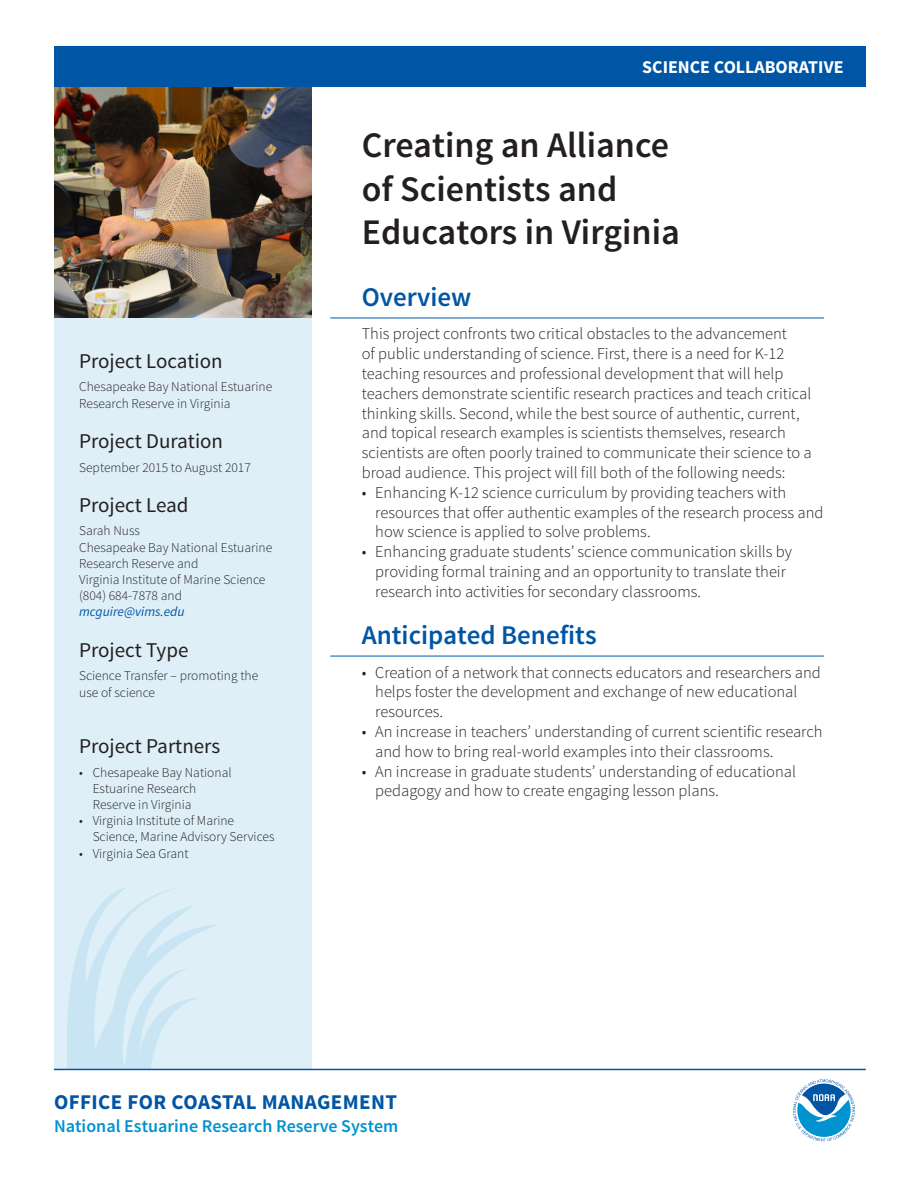
<style>
.page{position:relative;width:918px;height:1188px;background:#fff}
.page>*{position:absolute;margin:0;border:0;box-sizing:border-box;transform-origin:0 0}
.t1{font:600 36px/43.2px "Source Sans Pro";color:#231f20}
.t2{font:600 27px "Source Sans Pro";color:#0155a5}
.h2_side{font:21px "Source Sans Pro";color:#231f20}
.ocm{font:700 21px "Source Sans Pro";letter-spacing:.02em;color:#0155a5}
.nerrs{font:600 18px "Source Sans Pro";color:#0093d0}
.title_header{font:700 18px "Source Sans Pro";color:#fff}
.t3{font:300 16.5px/19.8px "Source Sans Pro";color:#231f20}
.p_side{font:300 13.5px/16.2px "Source Sans Pro";color:#231f20}
.s1{font-weight:400;font-style:italic;color:#0155a5}
</style>
<div class="page">
<img style="left:54px;top:87px;width:258px;height:232px">
<div style="left:54px;top:46px;width:812px;height:41px;background:#0155a5"></div>
<hr style="left:330px;top:318px;width:494px;height:1px;background:#0155a5">
<hr style="left:330px;top:656px;width:494px;height:1px;background:#0155a5">
<div style="left:54px;top:319px;width:258px;height:750px;background:#dfeff8"></div>
<svg style="left:65px;top:887px;width:155px;height:182px"></svg>
<hr style="left:54px;top:1069px;width:812px;height:1px;background:#0155a5">
<svg style="left:793px;top:1079px;width:62px;height:62px"></svg>
<p class="h2_side" style="left:79px;top:348px;width:145px">Project Location</p>
<p class="p_side" style="left:79px;top:379px;width:195px">Chesapeake Bay National Estuarine<br>Research Reserve in Virginia</p>
<p class="h2_side" style="left:79px;top:428px;width:145px">Project Duration</p>
<p class="p_side" style="left:79px;top:459px;width:173px">September 2015 to August 2017</p>
<p class="h2_side" style="left:79px;top:492px;width:111px">Project Lead</p>
<p class="p_side" style="left:79px;top:523px;width:62px">Sarah Nuss</p>
<p class="p_side" style="left:79px;top:539px;width:195px">Chesapeake Bay National Estuarine<br>Research Reserve and</p>
<p class="p_side" style="left:79px;top:572px;width:188px">Virginia Institute of Marine Science</p>
<p class="p_side" style="left:79px;top:588px;width:107px">(804) 684-7878 and <span class="s1">mcguire@vims.edu</span></p>
<p class="h2_side" style="left:79px;top:637px;width:111px">Project Type</p>
<p class="p_side" style="left:79px;top:668px;width:181px">Science Transfer – promoting the use of science</p>
<p class="h2_side" style="left:79px;top:733px;width:142px">Project Partners</p>
<p class="p_side" style="left:93px;top:764px;width:140px;text-indent:-14px">• Chesapeake Bay National<br>Estuarine Research<br>Reserve in Virginia</p>
<p class="p_side" style="left:93px;top:813px;width:183px;text-indent:-14px">• Virginia Institute of Marine<br>Science, Marine Advisory Services</p>
<p class="p_side" style="left:79px;top:845px;width:111px">• Virginia Sea Grant</p>
<p class="title_header" style="left:642px;top:55px;width:203px">SCIENCE COLLABORATIVE</p>
<p class="t1" style="left:362px;top:125px;width:320px">Creating an Alliance of Scientists and<br>Educators in Virginia</p>
<p class="t2" style="left:362px;top:280px;width:111px">Overview</p>
<p class="t3" style="left:362px;top:324px;width:452px">This project confronts two critical obstacles to the advancement<br>of public understanding of science. First, there is a need for K-12 teaching resources and professional development that will help teachers demonstrate scientific research practices and teach critical thinking skills. Second, while the best source of authentic, current, and topical research examples is scientists themselves, research scientists are often poorly trained to communicate their science to a broad audience. This project will fill both of the following needs:</p>
<p class="t3" style="left:375px;top:483px;width:450px;text-indent:-14px">• Enhancing K-12 science curriculum by providing teachers with resources that offer authentic examples of the research process and how science is applied to solve problems.</p>
<p class="t3" style="left:375px;top:542px;width:418px;text-indent:-14px">• Enhancing graduate students’ science communication skills by providing formal training and an opportunity to translate their research into activities for secondary classrooms.</p>
<p class="t2" style="left:362px;top:618px;width:236px">Anticipated Benefits</p>
<p class="t3" style="left:375px;top:662px;width:447px;text-indent:-14px">• Creation of a network that connects educators and researchers and helps foster the development and exchange of new educational resources.</p>
<p class="t3" style="left:375px;top:722px;width:449px;text-indent:-14px">• An increase in teachers’ understanding of current scientific research and how to bring real-world examples into their classrooms.</p>
<p class="t3" style="left:375px;top:761px;width:422px;text-indent:-14px">• An increase in graduate students’ understanding of educational pedagogy and how to create engaging lesson plans.</p>
<p class="ocm" style="left:54px;top:1088px;width:345px">OFFICE FOR COASTAL MANAGEMENT</p>
<p class="nerrs" style="left:54px;top:1115px;width:346px">National Estuarine Research Reserve System</p>
</div>
